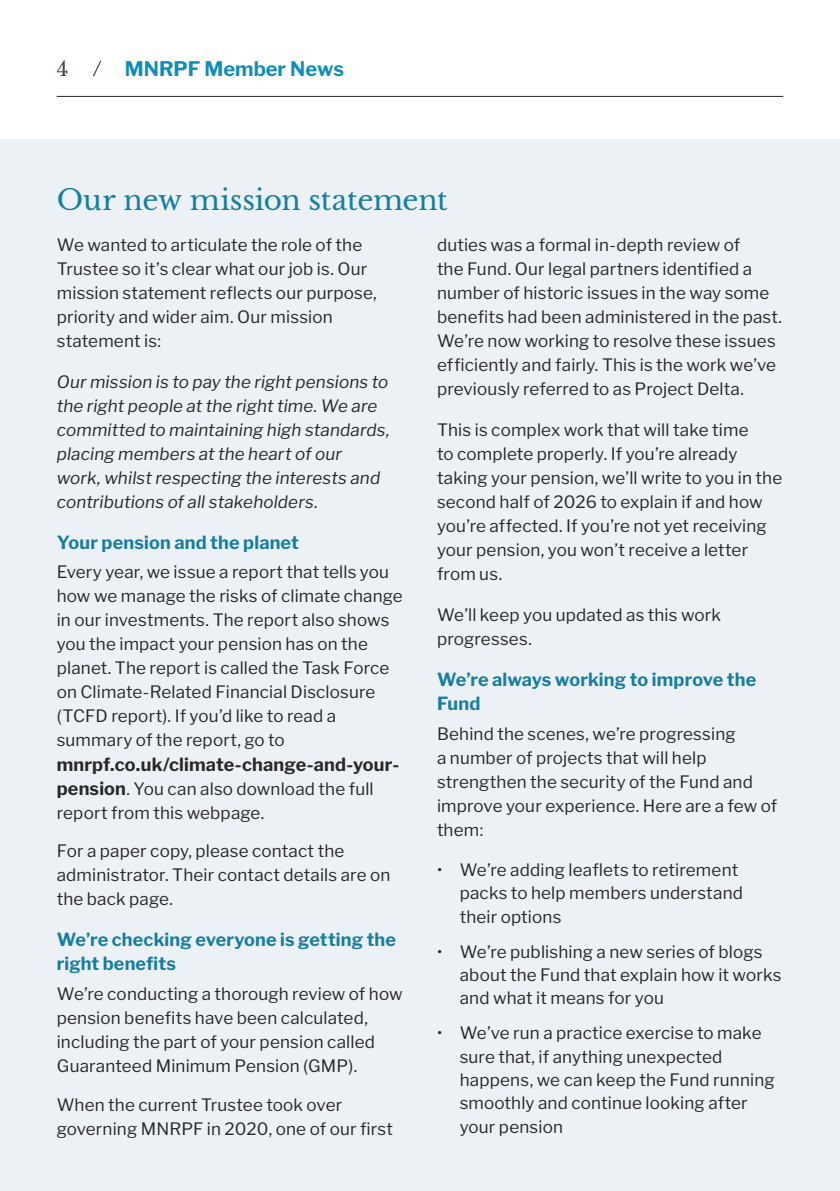
<style>
.page{position:relative;width:840px;height:1191px;background:#fff}
.page>*{position:absolute;margin:0;border:0;box-sizing:border-box;transform-origin:0 0}
.Section_head{font:28px "Libre Baskerville";letter-spacing:-.01em;color:#177ea0}
.t1{font:700 20px "Libre Franklin";color:#128db8}
.t2{font:20px "Libre Baskerville";color:#334b52}
.Subhead{font:700 18px/24px "Libre Franklin";letter-spacing:.01em;color:#177ea0}
.Body{font:700 18px "Libre Franklin";letter-spacing:.01em;color:#282827}
.Body-2{font:17px/24px "Libre Franklin";letter-spacing:.01em;color:#282827}
.Body-3{font:italic 17px/24px "Libre Franklin";letter-spacing:.01em;color:#282827}
.s1{font-weight:700;font-size:18px}
</style>
<div class="page">
<hr style="left:57px;top:96px;width:725px;height:1px;background:#282827">
<svg style="left:93px;top:61px;width:8px;height:15px"></svg>
<div style="left:0;top:140px;width:839px;height:1051px;background:#ecf1f6"></div>
<p class="t2" style="left:57px;top:52px;width:13px">4</p>
<p class="t1" style="left:125px;top:57px;width:221px">MNRPF Member News</p>
<p class="Section_head" style="left:57px;top:176px;width:392px">Our new mission statement</p>
<p class="Body-2" style="left:57px;top:232px;width:321px">We wanted to articulate the role of the Trustee so it’s clear what our job is. Our mission statement reflects our purpose, priority and wider aim. Our mission statement is:</p>
<p class="Body-3" style="left:57px;top:369px;width:334px">Our mission is to pay the right pensions to the right people at the right time. We are committed to maintaining high standards, placing members at the heart of our work, whilst respecting the interests and contributions of all stakeholders.</p>
<p class="Subhead" style="left:57px;top:530px;width:243px">Your pension and the planet</p>
<p class="Body-2" style="left:57px;top:560px;width:347px">Every year, we issue a report that tells you how we manage the risks of climate change in our investments. The report also shows you the impact your pension has on the planet. The report is called the Task Force on Climate-Related Financial Disclosure (TCFD report). If you’d like to read a summary of the report, go to</p>
<p class="Body" style="left:57px;top:753px;width:344px">mnrpf.co.uk/climate-change-and-your-</p>
<p class="Body-2" style="left:57px;top:776px;width:318px"><span class="s1">pension</span>. You can also download the full report from this webpage.</p>
<p class="Body-2" style="left:57px;top:839px;width:335px">For a paper copy, please contact the administrator. Their contact details are on the back page.</p>
<p class="Subhead" style="left:57px;top:927px;width:340px">We’re checking everyone is getting the right benefits</p>
<p class="Body-2" style="left:57px;top:981px;width:347px">We’re conducting a thorough review of how pension benefits have been calculated, including the part of your pension called Guaranteed Minimum Pension (GMP).</p>
<p class="Body-2" style="left:57px;top:1092px;width:338px">When the current Trustee took over governing MNRPF in 2020, one of our first</p>
<p class="Body-2" style="left:437px;top:232px;width:346px">duties was a formal in-depth review of<br>the Fund. Our legal partners identified a number of historic issues in the way some benefits had been administered in the past.<br>We’re now working to resolve these issues efficiently and fairly. This is the work we’ve previously referred to as Project Delta.</p>
<p class="Body-2" style="left:437px;top:417px;width:346px">This is complex work that will take time<br>to complete properly. If you’re already taking your pension, we’ll write to you in the second half of 2026 to explain if and how you’re affected. If you’re not yet receiving your pension, you won’t receive a letter from us.</p>
<p class="Body-2" style="left:437px;top:602px;width:285px">We’ll keep you updated as this work progresses.</p>
<p class="Subhead" style="left:437px;top:667px;width:320px">We’re always working to improve the<br>Fund</p>
<p class="Body-2" style="left:437px;top:721px;width:341px">Behind the scenes, we’re progressing<br>a number of projects that will help strengthen the security of the Fund and improve your experience. Here are a few of them:</p>
<p class="Body-2" style="left:459px;top:858px;width:284px;line-height:23.4px;text-indent:-23px">• We’re adding leaflets to retirement packs to help members understand their options</p>
<p class="Body-2" style="left:459px;top:939px;width:323px;line-height:23.4px;text-indent:-23px">• We’re publishing a new series of blogs about the Fund that explain how it works and what it means for you</p>
<p class="Body-2" style="left:459px;top:1021px;width:316px;line-height:23.4px;text-indent:-23px">• We’ve run a practice exercise to make sure that, if anything unexpected happens, we can keep the Fund running smoothly and continue looking after your pension</p>
</div>
